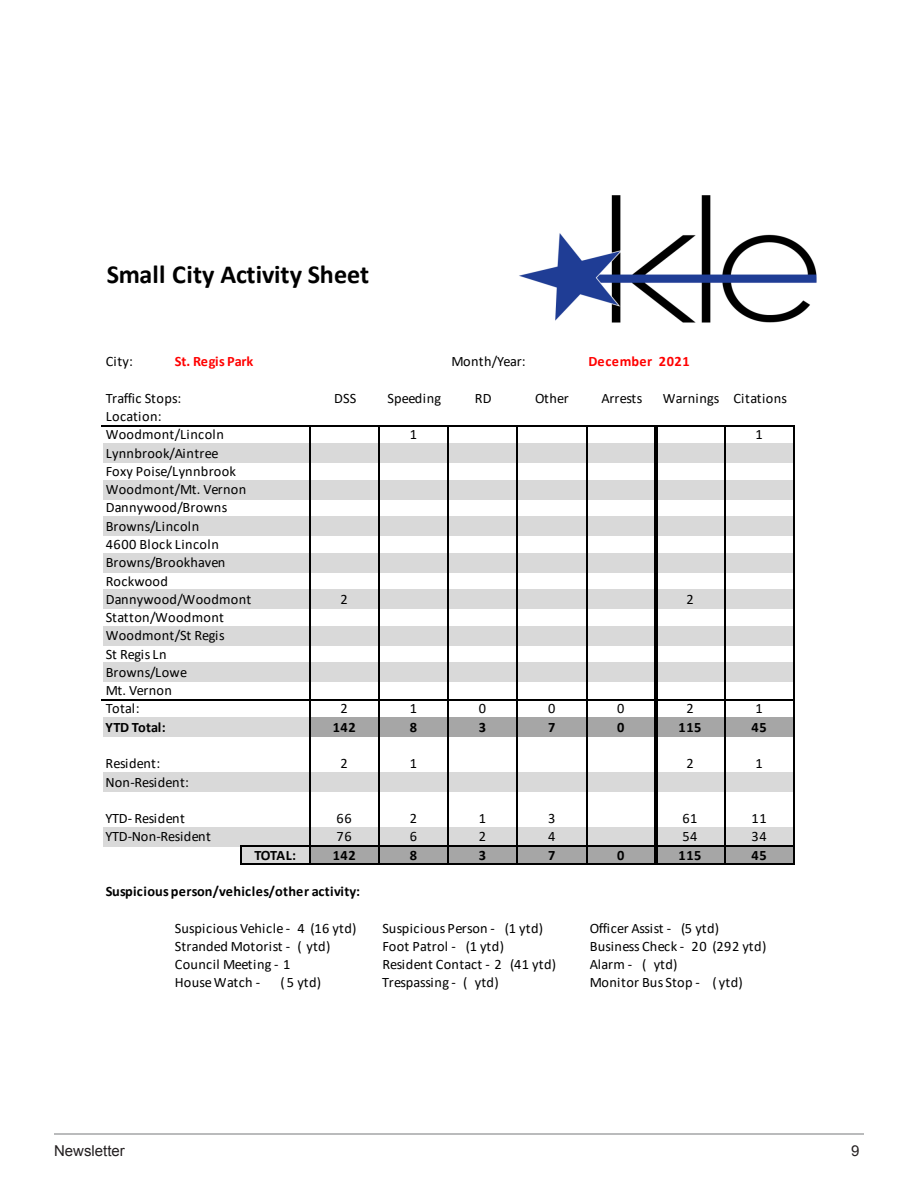
<style>
.page{position:relative;width:918px;height:1188px;background:#fff}
.page>*{position:absolute;margin:0;border:0;box-sizing:border-box;transform-origin:0 0}
.t1{font:700 26.1px "Calibri";letter-spacing:.005em;color:#000}
.t2{font:15px "Arial";color:#231f20}
.t3{font:14.4px/18.3px "Calibri";letter-spacing:.02em;color:#000}
.t4{font:700 14.4px "Calibri";letter-spacing:.015em;color:#000}
.t5{font:14.4px "Calibri";letter-spacing:-.01em;color:#000}
.t6{font:14.4px "Calibri";letter-spacing:-.025em;color:#000}
.t7{font:14.4px "Calibri";letter-spacing:-.03em;color:#000}
.t8{font:14.4px "Calibri";color:#000}
.t9{font:700 14.4px "Calibri";letter-spacing:-.005em;color:#f00}
.t10{font:700 14.4px "Calibri";letter-spacing:.04em;color:#f00}
.t11{font:700 14.4px "Calibri";letter-spacing:-.015em;color:#000}
.t12{font:14.4px "Calibri";letter-spacing:-.005em;color:#000}
</style>
<div class="page">
<hr style="left:54px;top:1134px;width:810px;height:1px;background:#76787b">
<div style="left:103px;top:443px;width:692px;height:20px;background:#d9d9d9"></div>
<div style="left:103px;top:480px;width:692px;height:19px;background:#d9d9d9"></div>
<div style="left:103px;top:516px;width:692px;height:20px;background:#d9d9d9"></div>
<div style="left:103px;top:553px;width:692px;height:19px;background:#d9d9d9"></div>
<div style="left:103px;top:589px;width:692px;height:20px;background:#d9d9d9"></div>
<div style="left:103px;top:626px;width:692px;height:20px;background:#d9d9d9"></div>
<div style="left:103px;top:663px;width:692px;height:19px;background:#d9d9d9"></div>
<div style="left:103px;top:717px;width:208px;height:20px;background:#d9d9d9"></div>
<div style="left:309px;top:717px;width:486px;height:20px;background:#a6a6a6"></div>
<div style="left:103px;top:772px;width:692px;height:20px;background:#d9d9d9"></div>
<div style="left:103px;top:827px;width:692px;height:20px;background:#d9d9d9"></div>
<div style="left:240px;top:845px;width:71px;height:20px;background:#d9d9d9"></div>
<div style="left:309px;top:845px;width:486px;height:20px;background:#a6a6a6"></div>
<hr style="left:102px;top:425px;width:552px;height:1px;background:#000">
<hr style="left:102px;top:699px;width:552px;height:1px;background:#000">
<hr style="left:241px;top:845px;width:413px;height:2px;background:#000">
<hr style="left:241px;top:863px;width:413px;height:2px;background:#000">
<hr style="left:309px;top:426px;width:2px;height:439px;background:#000">
<hr style="left:378px;top:426px;width:2px;height:439px;background:#000">
<hr style="left:448px;top:426px;width:1px;height:439px;background:#000">
<hr style="left:517px;top:426px;width:1px;height:439px;background:#000">
<hr style="left:586px;top:426px;width:1px;height:439px;background:#000">
<hr style="left:654px;top:425px;width:4px;height:440px;background:#000">
<hr style="left:724px;top:426px;width:2px;height:439px;background:#000">
<hr style="left:793px;top:426px;width:2px;height:439px;background:#000">
<svg style="left:240px;top:845px;width:1px;height:20px"></svg>
<hr style="left:658px;top:425px;width:137px;height:1px;background:#000">
<hr style="left:658px;top:699px;width:137px;height:1px;background:#000">
<hr style="left:658px;top:845px;width:137px;height:2px;background:#000">
<hr style="left:658px;top:863px;width:137px;height:2px;background:#000">
<img style="left:519px;top:195px;width:297px;height:128px">
<h1 class="t1" style="left:107px;top:256px;width:264px">Small City Activity Sheet</h1>
<p class="t3" style="left:106px;top:352px;width:29px">City:</p>
<p class="t9" style="left:175px;top:351px;width:80px">St. Regis Park</p>
<p class="t6" style="left:451px;top:352px;width:76px">Month/Year:</p>
<p class="t10" style="left:589px;top:351px;width:103px">December 2021</p>
<p class="t3" style="left:106px;top:389px;width:77px">Traffic Stops:</p>
<p class="t3" style="left:334px;top:389px;width:24px">DSS</p>
<p class="t3" style="left:388px;top:389px;width:55px">Speeding</p>
<p class="t3" style="left:475px;top:389px;width:18px">RD</p>
<p class="t3" style="left:535px;top:389px;width:35px">Other</p>
<p class="t12" style="left:602px;top:388px;width:42px">Arrests</p>
<p class="t3" style="left:663px;top:389px;width:126px">Warnings Citations</p>
<p class="t3" style="left:106px;top:407px;width:120px">Location:<br>Woodmont/Lincoln</p>
<p class="t3" style="left:410px;top:425px;width:9px">1</p>
<p class="t3" style="left:756px;top:425px;width:9px">1</p>
<p class="t3" style="left:106px;top:443px;width:147px">Lynnbrook/Aintree<br>Foxy Poise/Lynnbrook<br>Woodmont/Mt. Vernon<br>Dannywood/Browns<br>Browns/Lincoln<br>4600 Block Lincoln<br>Browns/Brookhaven<br>Rockwood<br>Dannywood/Woodmont</p>
<p class="t3" style="left:106px;top:608px;width:121px">Statton/Woodmont<br>Woodmont/St Regis<br>St Regis Ln<br>Browns/Lowe<br>Mt. Vernon<br>Total:</p>
<p class="t3" style="left:341px;top:590px;width:9px">2</p>
<p class="t3" style="left:686px;top:590px;width:9px">2</p>
<p class="t3" style="left:341px;top:699px;width:9px">2</p>
<p class="t3" style="left:410px;top:699px;width:9px">1</p>
<p class="t3" style="left:479px;top:699px;width:9px">0</p>
<p class="t3" style="left:548px;top:699px;width:9px">0</p>
<p class="t3" style="left:617px;top:699px;width:9px">0</p>
<p class="t3" style="left:686px;top:699px;width:9px">2</p>
<p class="t3" style="left:756px;top:699px;width:9px">1</p>
<p class="t11" style="left:106px;top:717px;width:62px">YTD Total:</p>
<p class="t4" style="left:333px;top:717px;width:24px">142</p>
<p class="t4" style="left:410px;top:717px;width:9px">8</p>
<p class="t4" style="left:479px;top:717px;width:9px">3</p>
<p class="t4" style="left:548px;top:717px;width:9px">7</p>
<p class="t4" style="left:617px;top:717px;width:9px">0</p>
<p class="t4" style="left:679px;top:717px;width:24px">115</p>
<p class="t4" style="left:752px;top:717px;width:17px">45</p>
<p class="t3" style="left:106px;top:754px;width:56px">Resident:</p>
<p class="t3" style="left:341px;top:754px;width:9px">2</p>
<p class="t3" style="left:410px;top:754px;width:9px">1</p>
<p class="t3" style="left:686px;top:754px;width:9px">2</p>
<p class="t3" style="left:756px;top:754px;width:9px">1</p>
<p class="t8" style="left:106px;top:772px;width:85px">Non-Resident:</p>
<p class="t6" style="left:106px;top:808px;width:81px">YTD- Resident</p>
<p class="t3" style="left:337px;top:809px;width:17px">66</p>
<p class="t3" style="left:410px;top:809px;width:9px">2</p>
<p class="t3" style="left:479px;top:809px;width:9px">1</p>
<p class="t3" style="left:548px;top:809px;width:9px">3</p>
<p class="t3" style="left:682px;top:809px;width:17px">61</p>
<p class="t3" style="left:752px;top:809px;width:17px">11</p>
<p class="t5" style="left:106px;top:827px;width:107px">YTD-Non-Resident</p>
<p class="t3" style="left:337px;top:827px;width:17px">76</p>
<p class="t3" style="left:410px;top:827px;width:9px">6</p>
<p class="t3" style="left:479px;top:827px;width:9px">2</p>
<p class="t3" style="left:548px;top:827px;width:9px">4</p>
<p class="t3" style="left:682px;top:827px;width:17px">54</p>
<p class="t3" style="left:752px;top:827px;width:17px">34</p>
<p class="t4" style="left:254px;top:845px;width:43px">TOTAL:</p>
<p class="t4" style="left:333px;top:845px;width:24px">142</p>
<p class="t4" style="left:410px;top:845px;width:9px">8</p>
<p class="t4" style="left:479px;top:845px;width:9px">3</p>
<p class="t4" style="left:548px;top:845px;width:9px">7</p>
<p class="t4" style="left:617px;top:845px;width:9px">0</p>
<p class="t4" style="left:679px;top:845px;width:24px">115</p>
<p class="t4" style="left:752px;top:845px;width:17px">45</p>
<p class="t4" style="left:106px;top:881px;width:256px">Suspicious person/vehicles/other activity:</p>
<p class="t3" style="left:175px;top:918px;width:183px">Suspicious Vehicle - 4 (16 ytd)</p>
<p class="t3" style="left:382px;top:918px;width:162px">Suspicious Person - (1 ytd)</p>
<p class="t7" style="left:590px;top:918px;width:131px">Officer Assist - (5 ytd)</p>
<p class="t3" style="left:175px;top:937px;width:157px">Stranded Motorist - ( ytd)</p>
<p class="t3" style="left:382px;top:937px;width:123px">Foot Patrol - (1 ytd)</p>
<p class="t3" style="left:590px;top:937px;width:178px">Business Check - 20 (292 ytd)</p>
<p class="t3" style="left:175px;top:955px;width:117px">Council Meeting - 1</p>
<p class="t3" style="left:382px;top:955px;width:175px">Resident Contact - 2 (41 ytd)</p>
<p class="t3" style="left:590px;top:955px;width:89px">Alarm - ( ytd)</p>
<p class="t3" style="left:175px;top:973px;width:87px">House Watch -</p>
<p class="t3" style="left:280px;top:973px;width:42px">( 5 ytd)</p>
<p class="t5" style="left:382px;top:973px;width:118px">Trespassing - ( ytd)</p>
<p class="t3" style="left:590px;top:973px;width:155px">Monitor Bus Stop - ( ytd)</p>
<p class="t2" style="left:54px;top:1141px;width:72px">Newsletter</p>
<p class="t2" style="left:851px;top:1141px;width:10px">9</p>
</div>
